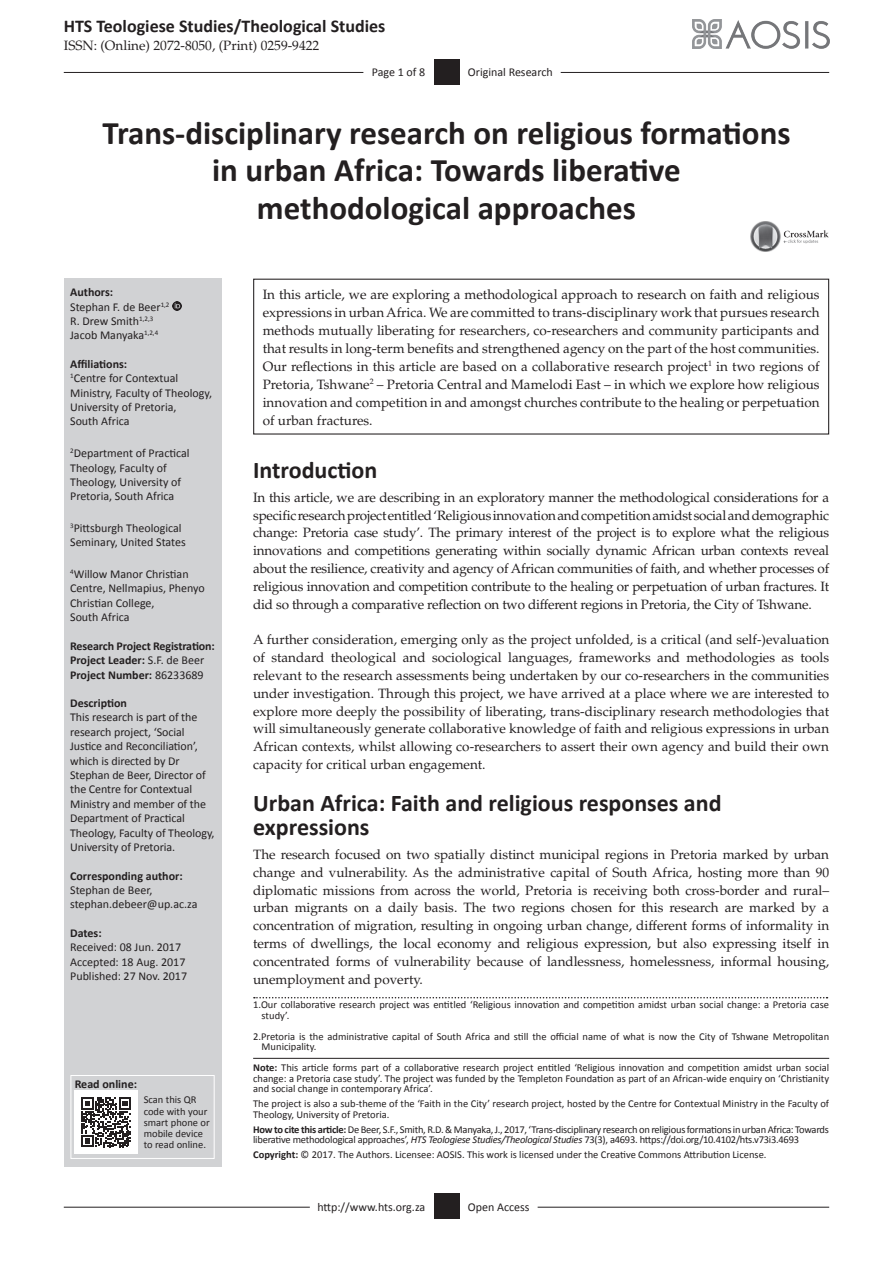
<style>
.page{position:relative;width:893px;height:1263px;background:#fff}
.page>*{position:absolute;margin:0;border:0;box-sizing:border-box;transform-origin:0 0}
.Article_Title{font:700 33px/37.5px "Calibri";color:#231f20;text-align:center}
.A_head{font:700 24px/24px "Calibri";color:#231f20}
.B_head{font:700 18px "Calibri";color:#231f20}
.Body_text_first{font:13.5px/17.9px "Palatino";letter-spacing:-.01em;color:#231f20;text-align:justify}
.Body_text_next{font:13.5px/17.9px "Palatino";color:#231f20;text-align:justify}
.Abstract_Text{font:13.5px/18px "Palatino";color:#231f20;text-align:justify}
.B_head-2{font:13.5px "Palatino";color:#231f20}
.Sidebar_text_first{font:12px/14.4px "Calibri";letter-spacing:-.005em;color:#231f20}
.Sidebar_text_next{font:12px/14.4px "Calibri";color:#231f20}
.Sidebar_head{font:700 12px "Calibri";color:#231f20}
.Sidebar_text_first-2{font:700 12px "Calibri";color:#231f20}
.LRH_Bottom{font:12px "Calibri";letter-spacing:-.005em;color:#231f20}
.RRH{font:12px "Calibri";color:#231f20}
.RRH_Bottom{font:12px "Calibri";color:#231f20}
.LRH{font:12px "Calibri";letter-spacing:-.005em;color:#231f20}
.Sidebar_bottom_first{font:10.5px/10.5px "Calibri";color:#231f20;text-align:justify}
.Sidebar_bottom_next{font:10.5px/10.5px "Calibri";letter-spacing:-.025em;color:#231f20}
.Sidebar_bottom_next-2{font:10.5px/10.5px "Calibri";letter-spacing:-.005em;color:#231f20}
.Footnote_text{font:10.5px/10.5px "Calibri";color:#231f20}
.Sidebar_text_first-3{font:10.5px/11.4px "Calibri";color:#231f20}
.s1{font-weight:400}
.s2{font-weight:700}
.s3{font-style:italic}
</style>
<div class="page">
<hr style="left:64px;top:1207px;width:250px;height:1px;background:#231f20">
<div style="left:310px;top:1204px;width:115px;height:7px;background:#fff"></div>
<hr style="left:538px;top:1207px;width:291px;height:1px;background:#231f20">
<div style="left:434px;top:1193px;width:25px;height:26px;background:#231f20"></div>
<img style="left:693px;top:19px;width:136px;height:30px">
<hr style="left:64px;top:72px;width:299px;height:1px;background:#231f20">
<hr style="left:501px;top:72px;width:328px;height:1px;background:#231f20">
<div style="left:501px;top:69px;width:60px;height:7px;background:#fff"></div>
<div style="left:434px;top:59px;width:25px;height:26px;background:#231f20"></div>
<div style="left:64px;top:279px;width:157px;height:888px;background:#d1d2d4"></div>
<svg style="left:172px;top:302px;width:9px;height:9px"></svg>
<svg style="left:254px;top:997px;width:573px;height:1px"></svg>
<img style="left:750px;top:222px;width:79px;height:30px">
<div style="left:71px;top:1075px;width:144px;height:84px;border:1px solid #fff"></div>
<hr style="left:253px;top:1058px;width:576px;height:1px;background:#231f20">
<div style="left:75px;top:1091px;width:63px;height:63px;background:#fff"></div>
<svg style="left:81px;top:1097px;width:50px;height:50px"></svg>
<p class="B_head" style="left:64px;top:14px;width:323px">HTS Teologiese Studies/Theological Studies</p>
<p class="B_head-2" style="left:64px;top:37px;width:257px">ISSN: (Online) 2072-8050, (Print) 0259-9422</p>
<p class="LRH" style="left:372px;top:65px;width:55px">Page 1 of 8</p>
<p class="RRH" style="left:468px;top:65px;width:86px">Original Research</p>
<p class="Article_Title" style="left:102px;top:114px;width:690px">Trans-disciplinary research on religious formations in urban Africa: Towards liberative methodological approaches</p>
<p class="Sidebar_head" style="left:70px;top:284px;width:44px">Authors:</p>
<p class="Sidebar_text_first" style="left:70px;top:299px;width:101px">Stephan F. de Beer<sup>1,2</sup></p>
<p class="Sidebar_text_first" style="left:70px;top:314px;width:85px">R. Drew Smith<sup>1,2,3</sup></p>
<p class="Sidebar_text_first" style="left:70px;top:328px;width:90px">Jacob Manyaka<sup>1,2,4</sup></p>
<p class="Sidebar_head" style="left:70px;top:356px;width:59px">Affiliations:</p>
<p class="Sidebar_text_first" style="left:70px;top:371px;width:143px"><sup>1</sup>Centre for Contextual<br>Ministry, Faculty of Theology,<br>University of Pretoria,<br>South Africa</p>
<p class="Sidebar_text_next" style="left:70px;top:446px;width:121px"><sup>2</sup>Department of Practical<br>Theology, Faculty of<br>Theology, University of<br>Pretoria, South Africa</p>
<p class="Sidebar_text_next" style="left:70px;top:521px;width:117px"><sup>3</sup>Pittsburgh Theological<br>Seminary, United States</p>
<p class="Sidebar_text_next" style="left:70px;top:567px;width:136px"><sup>4</sup>Willow Manor Christian<br>Centre, Nellmapius, Phenyo<br>Christian College,<br>South Africa</p>
<p class="Sidebar_head" style="left:70px;top:638px;width:146px">Research Project Registration:</p>
<p class="Sidebar_text_first-2" style="left:70px;top:652px;width:136px">Project Leader: <span class="s1">S.F. de Beer</span></p>
<p class="Sidebar_text_first-2" style="left:70px;top:667px;width:135px">Project Number: <span class="s1">86233689</span></p>
<p class="Sidebar_head" style="left:70px;top:695px;width:58px">Description</p>
<p class="Sidebar_text_first" style="left:70px;top:710px;width:146px">This research is part of the research project, ‘Social<br>Justice and Reconciliation’, which is directed by Dr<br>Stephan de Beer, Director of the Centre for Contextual<br>Ministry and member of the<br>Department of Practical<br>Theology, Faculty of Theology,<br>University of Pretoria.</p>
<p class="Sidebar_head" style="left:70px;top:868px;width:114px">Corresponding author:</p>
<p class="Sidebar_text_first" style="left:70px;top:883px;width:129px">Stephan de Beer, stephan.debeer@up.ac.za</p>
<p class="Sidebar_head" style="left:70px;top:925px;width:33px">Dates:</p>
<p class="Sidebar_text_first" style="left:70px;top:940px;width:112px">Received: 08 Jun. 2017</p>
<p class="Sidebar_text_first" style="left:70px;top:954px;width:117px">Accepted: 18 Aug. 2017</p>
<p class="Sidebar_text_first" style="left:70px;top:969px;width:118px">Published: 27 Nov. 2017</p>
<p class="Sidebar_head" style="left:75px;top:1076px;width:64px">Read online:</p>
<p class="Sidebar_text_first-3" style="left:144px;top:1094px;width:67px">Scan this QR code with your smart phone or mobile device to read online.</p>
<p class="Abstract_Text" style="left:263px;top:285px;width:558px">In this article, we are exploring a methodological approach to research on faith and religious expressions in urban Africa. We are committed to trans-disciplinary work that pursues research methods mutually liberating for researchers, co-researchers and community participants and that results in long-term benefits and strengthened agency on the part of the host communities.<br>Our reflections in this article are based on a collaborative research project<sup>1</sup> in two regions of Pretoria, Tshwane<sup>2</sup> – Pretoria Central and Mamelodi East – in which we explore how religious innovation and competition in and amongst churches contribute to the healing or perpetuation of urban fractures.</p>
<p class="A_head" style="left:253px;top:458px;width:143px">Introduction<sup>1,2</sup></p>
<p class="Body_text_first" style="left:253px;top:489px;width:578px">In this article, we are describing in an exploratory manner the methodological considerations for a specific research project entitled ‘Religious innovation and competition amidst social and demographic change: Pretoria case study’. The primary interest of the project is to explore what the religious innovations and competitions generating within socially dynamic African urban contexts reveal about the resilience, creativity and agency of African communities of faith, and whether processes of religious innovation and competition contribute to the healing or perpetuation of urban fractures. It did so through a comparative reflection on two different regions in Pretoria, the City of Tshwane.</p>
<p class="Body_text_next" style="left:253px;top:631px;width:578px">A further consideration, emerging only as the project unfolded, is a critical (and self-)evaluation of standard theological and sociological languages, frameworks and methodologies as tools relevant to the research assessments being undertaken by our co-researchers in the communities under investigation. Through this project, we have arrived at a place where we are interested to explore more deeply the possibility of liberating, trans-disciplinary research methodologies that will simultaneously generate collaborative knowledge of faith and religious expressions in urban African contexts, whilst allowing co-researchers to assert their own agency and build their own capacity for critical urban engagement.</p>
<p class="A_head" style="left:253px;top:791px;width:470px">Urban Africa: Faith and religious responses and expressions</p>
<p class="Body_text_first" style="left:253px;top:845px;width:578px">The research focused on two spatially distinct municipal regions in Pretoria marked by urban change and vulnerability. As the administrative capital of South Africa, hosting more than 90 diplomatic missions from across the world, Pretoria is receiving both cross-border and rural– urban migrants on a daily basis. The two regions chosen for this research are marked by a concentration of migration, resulting in ongoing urban change, different forms of informality in terms of dwellings, the local economy and religious expression, but also expressing itself in concentrated forms of vulnerability because of landlessness, homelessness, informal housing, unemployment and poverty.</p>
<p class="Footnote_text" style="left:262px;top:999px;width:569px;text-indent:-9px">1.Our collaborative research project was entitled ‘Religious innovation and competition amidst urban social change: a Pretoria case study’.</p>
<p class="Footnote_text" style="left:262px;top:1031px;width:569px;text-indent:-9px">2.Pretoria is the administrative capital of South Africa and still the official name of what is now the City of Tshwane Metropolitan<br>Municipality.</p>
<p class="Sidebar_bottom_first" style="left:253px;top:1062px;width:577px"><span class="s2">Note:</span> This article forms part of a collaborative research project entitled ‘Religious innovation and competition amidst urban social change: a Pretoria case study’. The project was funded by the Templeton Foundation as part of an African-wide enquiry on ‘Christianity and social change in contemporary Africa’.</p>
<p class="Sidebar_bottom_next-2" style="left:253px;top:1098px;width:577px">The project is also a sub-theme of the ‘Faith in the City’ research project, hosted by the Centre for Contextual Ministry in the Faculty of<br>Theology, University of Pretoria.</p>
<p class="Sidebar_bottom_next" style="left:253px;top:1124px;width:577px"><span class="s2">How to cite this article:</span> De Beer, S.F., Smith, R.D. &amp; Manyaka, J., 2017, ‘Trans-disciplinary research on religious formations in urban Africa: Towards liberative methodological approaches’, <span class="s3">HTS Teologiese Studies/Theological Studies</span> 73(3), a4693. https://doi.org/10.4102/hts.v73i3.4693</p>
<p class="Sidebar_bottom_next-2" style="left:253px;top:1149px;width:515px"><span class="s2">Copyright:</span> © 2017. The Authors. Licensee: AOSIS. This work is licensed under the Creative Commons Attribution License.</p>
<p class="LRH_Bottom" style="left:317px;top:1199px;width:109px">http://www.hts.org.za</p>
<p class="RRH_Bottom" style="left:468px;top:1199px;width:63px">Open Access</p>
</div>
